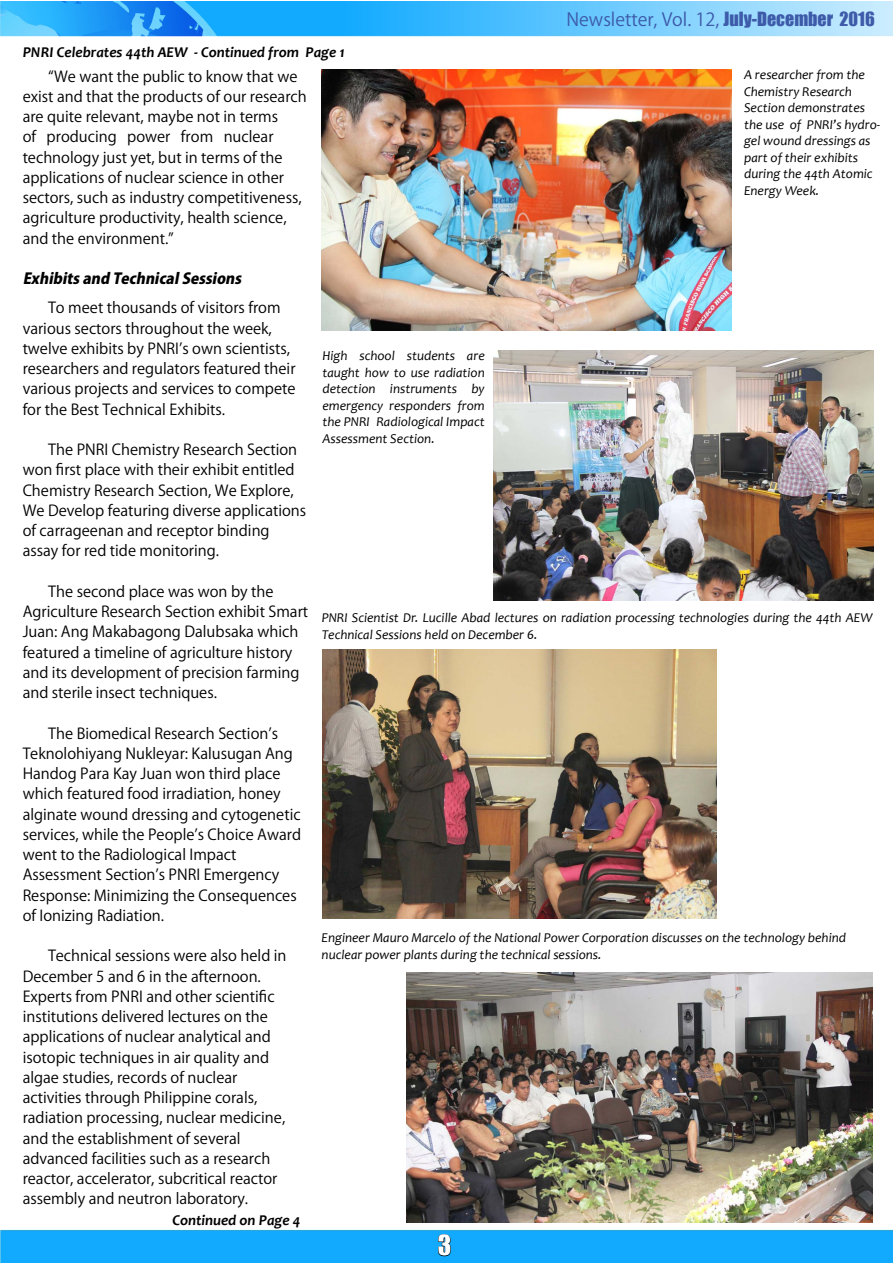
<style>
.page{position:relative;width:893px;height:1263px;background:#fff}
.page>*{position:absolute;margin:0;border:0;box-sizing:border-box;transform-origin:0 0}
.t1{font:25.5px "Impact";color:#fff}
.t2{font:18px "Koz Go Pro";color:#3d5ba9}
.t3{font:15px/20.2px "Koz Go Pro";color:#000}
.t4{font:italic 700 15px "Candara";color:#000}
.t5{font:italic 800 15px "Koz Go Pro";color:#000}
.t6{font:italic 13.5px/16.5px "Candara";color:#000}
.s1{font-family:"Impact"}
</style>
<div class="page">
<img style="left:0;top:1px;width:893px;height:1262px">
<svg style="left:438px;top:1234px;width:13px;height:22px"></svg>
<img style="left:322px;top:70px;width:409px;height:261px">
<img style="left:493px;top:350px;width:380px;height:250px">
<img style="left:406px;top:972px;width:467px;height:250px">
<img style="left:322px;top:649px;width:395px;height:270px">
<p class="t4" style="left:23px;top:43px;width:324px">PNRI Celebrates 44th AEW - Continued from Page 1</p>
<p class="t2" style="left:566px;top:8px;width:310px">Newsletter, Vol. 12, <span class="s1">July-December 2016</span></p>
<p class="t3" style="left:23px;top:66px;width:286px;text-indent:26px">“We want the public to know that we exist and that the products of our research are quite relevant, maybe not in terms<br>of producing power from nuclear technology just yet, but in terms of the applications of nuclear science in other sectors, such as industry competitiveness, agriculture productivity, health science, and the environment.”</p>
<p class="t5" style="left:23px;top:269px;width:224px">Exhibitsand TechnicalSessions</p>
<p class="t3" style="left:23px;top:298px;width:274px;text-indent:26px">To meet thousands of visitors from various sectors throughout the week, twelve exhibits by PNRI’s own scientists, researchers and regulators featured their various projects and services to compete for the Best Technical Exhibits.</p>
<p class="t3" style="left:23px;top:440px;width:285px;text-indent:26px">The PNRI Chemistry Research Section won first place with their exhibit entitled Chemistry Research Section, We Explore, We Develop featuring diverse applications of carrageenan and receptor binding assay for red tide monitoring.</p>
<p class="t3" style="left:23px;top:582px;width:287px;text-indent:26px">The second place was won by the Agriculture Research Section exhibit Smart Juan: Ang Makabagong Dalubsaka which featured a timeline of agriculture history and its development of precision farming and sterile insect techniques.</p>
<p class="t3" style="left:23px;top:723px;width:280px;text-indent:26px">The Biomedical Research Section’s Teknolohiyang Nukleyar: Kalusugan Ang Handog Para Kay Juan won third place which featured food irradiation, honey alginate wound dressing and cytogenetic services, while the People’s Choice Award went to the Radiological Impact Assessment Section’s PNRI Emergency Response: Minimizing the Consequences of Ionizing Radiation.</p>
<p class="t3" style="left:23px;top:946px;width:265px;text-indent:26px">Technical sessions were also held in December 5 and 6 in the afternoon.<br>Experts from PNRI and other scientific institutions delivered lectures on the applications of nuclear analytical and isotopic techniques in air quality and algae studies, records of nuclear activities through Philippine corals, radiation processing, nuclear medicine, and the establishment of several advanced facilities such as a research reactor, accelerator, subcritical reactor assembly and neutron laboratory.</p>
<p class="t4" style="left:172px;top:1211px;width:130px">Continued on Page 4</p>
<p class="t6" style="left:322px;top:347px;width:164px;text-align:justify">High school students are taught how to use radiation detection instruments by emergency responders from the PNRI Radiological Impact Assessment Section.</p>
<p class="t6" style="left:744px;top:67px;width:138px">A researcher from the<br>Chemistry Research<br>Section demonstrates the use of PNRI’s hydro&shy;gel wound dressings as part of their exhibits during the 44th Atomic<br>Energy Week.</p>
<p class="t6" style="left:322px;top:610px;width:552px">PNRI Scientist Dr. Lucille Abad lectures on radiation processing technologies during the 44th AEW<br>Technical Sessions held on December 6.</p>
<p class="t6" style="left:322px;top:929px;width:526px">Engineer Mauro Marcelo of the National Power Corporation discusses on the technology behind nuclear power plants during the technical sessions.</p>
<h1 class="t1" style="left:438px;top:1225px;width:15px">3</h1>
</div>
